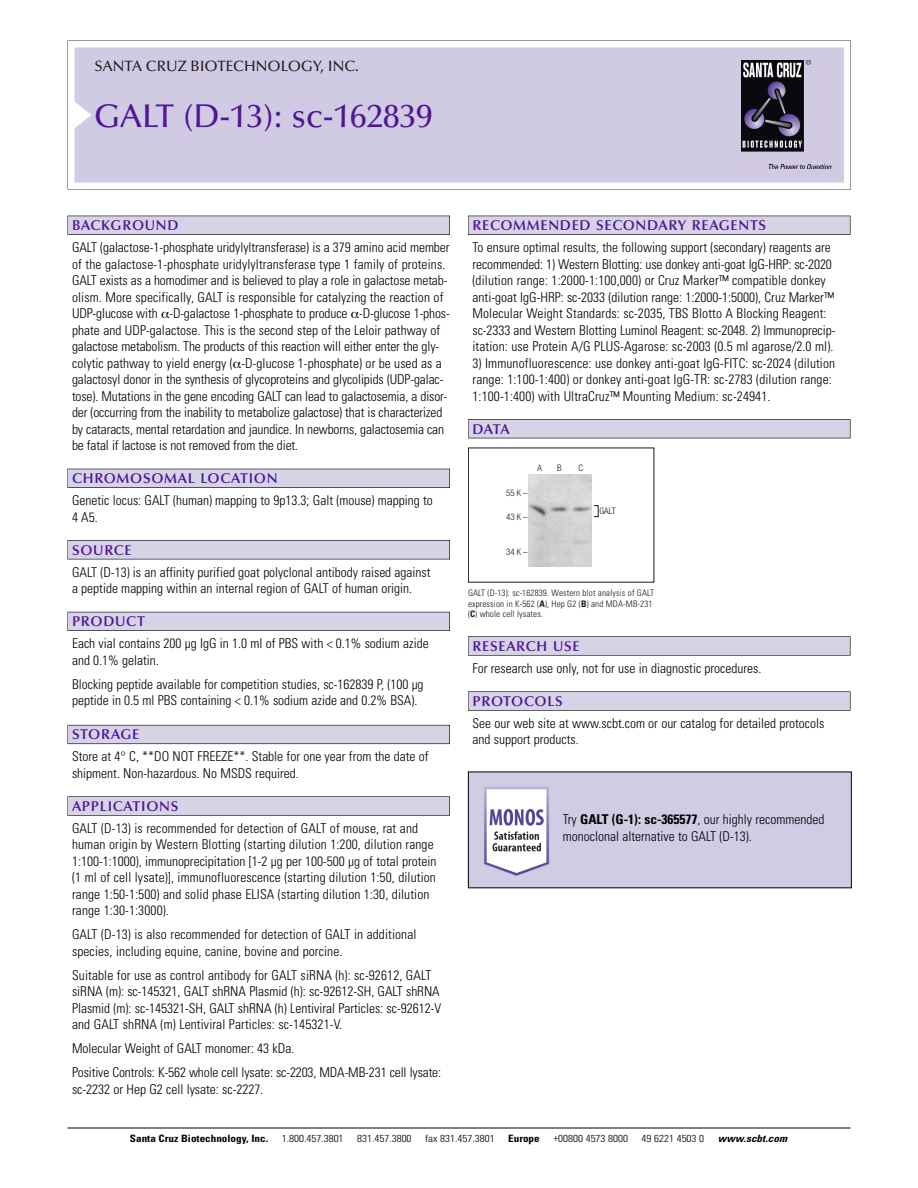
<style>
.page{position:relative;width:918px;height:1188px;background:#fff}
.page>*{position:absolute;margin:0;border:0;box-sizing:border-box;transform-origin:0 0}
.t1{font:500 33px "Optima";color:#511695}
.t2{font:500 15px "Optima";color:#231f20}
.t3{font:600 14.25px "Optima";letter-spacing:.05em;color:#511695}
.t4{font:300 condensed 13.5px/16.5px "Univers";color:#000}
.t5{font:300 condensed 10.2px "Univers";color:#000;scale:1.1 1}
.t6{font:700 condensed 10.2px "Univers";color:#000;scale:1.1 1}
.t7{font:italic 700 condensed 10.2px "Univers";letter-spacing:.005em;color:#000;scale:1.1 1}
.t8{font:9px/10.5px "Univers Condensed Light+UGXVCT";letter-spacing:.015em;color:#191919}
.t9{font:9px "Helvetica Neue Light Cond+KHKOPZ";color:#191919}
.s1{font-family:"Univers Condensed Bold+BZMSKD"}
.s2{font-weight:700}
</style>
<div class="page">
<svg style="left:68px;top:40px;width:783px;height:149px"></svg>
<div style="left:74px;top:47px;width:770px;height:135px;background:#d1cae3"></div>
<img style="left:741px;top:60px;width:90px;height:108px">
<div style="left:68px;top:216px;width:382px;height:19px;background:#525155"></div>
<div style="left:68px;top:216px;width:381px;height:18px;background:#d7d3e7"></div>
<div style="left:68px;top:469px;width:382px;height:19px;background:#515055"></div>
<div style="left:68px;top:469px;width:381px;height:18px;background:#d7d3e7"></div>
<div style="left:68px;top:540px;width:382px;height:19px;background:#545357"></div>
<div style="left:68px;top:541px;width:381px;height:18px;background:#d7d3e7"></div>
<div style="left:68px;top:612px;width:382px;height:19px;background:#54535a"></div>
<div style="left:68px;top:612px;width:381px;height:18px;background:#d7d3e7"></div>
<div style="left:68px;top:725px;width:382px;height:19px;background:#66646e"></div>
<div style="left:68px;top:725px;width:381px;height:18px;background:#d7d3e7"></div>
<div style="left:68px;top:796px;width:382px;height:20px;background:#616161"></div>
<div style="left:68px;top:797px;width:381px;height:18px;background:#d7d3e7"></div>
<div style="left:468px;top:216px;width:382px;height:19px;background:#525155"></div>
<div style="left:468px;top:216px;width:382px;height:18px;background:#d7d3e7"></div>
<div style="left:468px;top:419px;width:382px;height:19px;background:#525155"></div>
<div style="left:468px;top:420px;width:382px;height:18px;background:#d7d3e7"></div>
<div style="left:468px;top:636px;width:382px;height:20px;background:#666667"></div>
<div style="left:468px;top:637px;width:382px;height:18px;background:#d7d3e7"></div>
<div style="left:468px;top:691px;width:382px;height:20px;background:#666"></div>
<div style="left:468px;top:692px;width:382px;height:18px;background:#d7d3e7"></div>
<hr style="left:68px;top:1128px;width:782px;height:1px;background:#000">
<img style="left:529px;top:475px;width:63px;height:91px">
<img style="left:470px;top:774px;width:380px;height:112px">
<p class="t2" style="left:94px;top:61px;width:266px">SANTA CRUZ BIOTECHNOLOGY, INC.</p>
<h1 class="t1" style="left:94px;top:103px;width:340px">GALT (D-13): sc-162839</h1>
<p class="t3" style="left:72px;top:219px;width:108px">BACKGROUND</p>
<p class="t4" style="left:72px;top:240px;width:379px">GALT (galactose-1-phosphate uridylyltransferase) is a 379 amino acid member of the galactose-1-phosphate uridylyltransferase type 1 family of proteins.<br>GALT exists as a homodimer and is believed to play a role in galactose metab&shy;olism. More specifically, GALT is responsible for catalyzing the reaction of UDP-glucose with -D-galactose 1-phosphate to produce -D-glucose 1-phos&shy;phate and UDP-galactose. This is the second step of the Leloir pathway of galactose metabolism. The products of this reaction will either enter the gly&shy;colytic pathway to yield energy ( -D-glucose 1-phosphate) or be used as a galactosyl donor in the synthesis of glycoproteins and glycolipids (UDP-galac&shy;tose). Mutations in the gene encoding GALT can lead to galactosemia, a disor&shy;der (occurring from the inability to metabolize galactose) that is characterized by cataracts, mental retardation and jaundice. In newborns, galactosemia can be fatal if lactose is not removed from the diet.</p>
<p class="t3" style="left:72px;top:473px;width:207px">CHROMOSOMAL LOCATION</p>
<p class="t4" style="left:72px;top:493px;width:362px">Genetic locus: GALT (human) mapping to 9p13.3; Galt (mouse) mapping to<br>4 A5.</p>
<p class="t3" style="left:72px;top:544px;width:61px">SOURCE</p>
<p class="t4" style="left:72px;top:565px;width:360px">GALT (D-13) is an affinity purified goat polyclonal antibody raised against a peptide mapping within an internal region of GALT of human origin.</p>
<p class="t3" style="left:72px;top:616px;width:74px">PRODUCT</p>
<p class="t4" style="left:72px;top:636px;width:358px">Each vial contains 200 µg IgG in 1.0 ml of PBS with &lt; 0.1% sodium azide and 0.1% gelatin.</p>
<p class="t4" style="left:72px;top:677px;width:353px">Blocking peptide available for competition studies, sc-162839 P, (100 µg peptide in 0.5 ml PBS containing &lt; 0.1% sodium azide and 0.2% BSA).</p>
<p class="t3" style="left:72px;top:729px;width:69px">STORAGE</p>
<p class="t4" style="left:72px;top:749px;width:358px">Store at 4° C, **DO NOT FREEZE**. Stable for one year from the date of shipment. Non-hazardous. No MSDS required.</p>
<p class="t3" style="left:72px;top:800px;width:108px">APPLICATIONS</p>
<p class="t4" style="left:72px;top:821px;width:366px">GALT (D-13) is recommended for detection of GALT of mouse, rat and human origin by Western Blotting (starting dilution 1:200, dilution range 1:100-1:1000), immunoprecipitation [1-2 µg per 100-500 µg of total protein (1 ml of cell lysate)], immunofluorescence (starting dilution 1:50, dilution range 1:50-1:500) and solid phase ELISA (starting dilution 1:30, dilution range 1:30-1:3000).</p>
<p class="t4" style="left:72px;top:928px;width:346px">GALT (D-13) is also recommended for detection of GALT in additional species, including equine, canine, bovine and porcine.</p>
<p class="t4" style="left:72px;top:968px;width:371px">Suitable for use as control antibody for GALT siRNA (h): sc-92612, GALT siRNA (m): sc-145321, GALT shRNA Plasmid (h): sc-92612-SH, GALT shRNA Plasmid (m): sc-145321-SH, GALT shRNA (h) Lentiviral Particles: sc-92612-V and GALT shRNA (m) Lentiviral Particles: sc-145321-V.</p>
<p class="t4" style="left:72px;top:1038px;width:371px;line-height:24px">Molecular Weight of GALT monomer: 43 kDa.<br>Positive Controls: K-562 whole cell lysate: sc-2203, MDA-MB-231 cell lysate:</p>
<p class="t4" style="left:72px;top:1082px;width:193px">sc-2232 or Hep G2 cell lysate: sc-2227.</p>
<p class="t3" style="left:473px;top:219px;width:295px">RECOMMENDED SECONDARY REAGENTS</p>
<p class="t4" style="left:473px;top:240px;width:364px">To ensure optimal results, the following support (secondary) reagents are recommended: 1) Western Blotting: use donkey anti-goat IgG-HRP: sc-2020 (dilution range: 1:2000-1:100,000) or Cruz Marker™ compatible donkey anti-goat IgG-HRP: sc-2033 (dilution range: 1:2000-1:5000), Cruz Marker™ Molecular Weight Standards: sc-2035, TBS Blotto A Blocking Reagent: sc-2333 and Western Blotting Luminol Reagent: sc-2048. 2) Immunoprecip&shy;itation: use Protein A/G PLUS-Agarose: sc-2003 (0.5 ml agarose/2.0 ml).</p>
<p class="t4" style="left:473px;top:356px;width:364px">3) Immunofluorescence: use donkey anti-goat IgG-FITC: sc-2024 (dilution range: 1:100-1:400) or donkey anti-goat IgG-TR: sc-2783 (dilution range:<br>1:100-1:400) with UltraCruz™ Mounting Medium: sc-24941.</p>
<p class="t3" style="left:473px;top:423px;width:39px">DATA</p>
<p class="t9" style="left:506px;top:490px;width:23px">55K–</p>
<p class="t9" style="left:506px;top:514px;width:23px">43K–</p>
<p class="t9" style="left:506px;top:549px;width:23px">34K–</p>
<p class="t9" style="left:537px;top:465px;width:6px">A</p>
<p class="t9" style="left:557px;top:465px;width:6px">B</p>
<p class="t9" style="left:578px;top:465px;width:6px">C</p>
<p class="t9" style="left:599px;top:507px;width:18px">GALT</p>
<p class="t8" style="left:468px;top:589px;width:188px">GALT (D-13): sc-162839. Western blot analysis of GALT expression in K-562 (<span class="s1">A</span>), Hep G2 (<span class="s1">B</span>) and MDA-MB-231 (<span class="s1">C</span>) whole cell lysates.</p>
<p class="t3" style="left:473px;top:640px;width:109px">RESEARCH USE</p>
<p class="t4" style="left:473px;top:661px;width:290px">For research use only, not for use in diagnostic procedures.</p>
<p class="t3" style="left:473px;top:695px;width:92px">PROTOCOLS</p>
<p class="t4" style="left:473px;top:716px;width:353px">See our web site at www.scbt.com or our catalog for detailed protocols and support products.</p>
<p class="t4" style="left:563px;top:812px;width:263px">Try <span class="s2">GALT (G-1): sc-365577</span>, our highly recommended monoclonal alternative to GALT (D-13).</p>
<p class="t6" style="left:130px;top:1135px;width:127px">Santa Cruz Biotechnology, Inc.</p>
<p class="t5" style="left:282px;top:1135px;width:58px">1.800.457.3801</p>
<p class="t5" style="left:357px;top:1135px;width:51px">831.457.3800</p>
<p class="t5" style="left:425px;top:1135px;width:65px">fax 831.457.3801</p>
<p class="t6" style="left:508px;top:1135px;width:30px">Europe</p>
<p class="t5" style="left:553px;top:1135px;width:69px">+00800 4573 8000</p>
<p class="t5" style="left:642px;top:1135px;width:58px">49 6221 4503 0</p>
<p class="t7" style="left:718px;top:1135px;width:64px">www.scbt.com</p>
</div>
